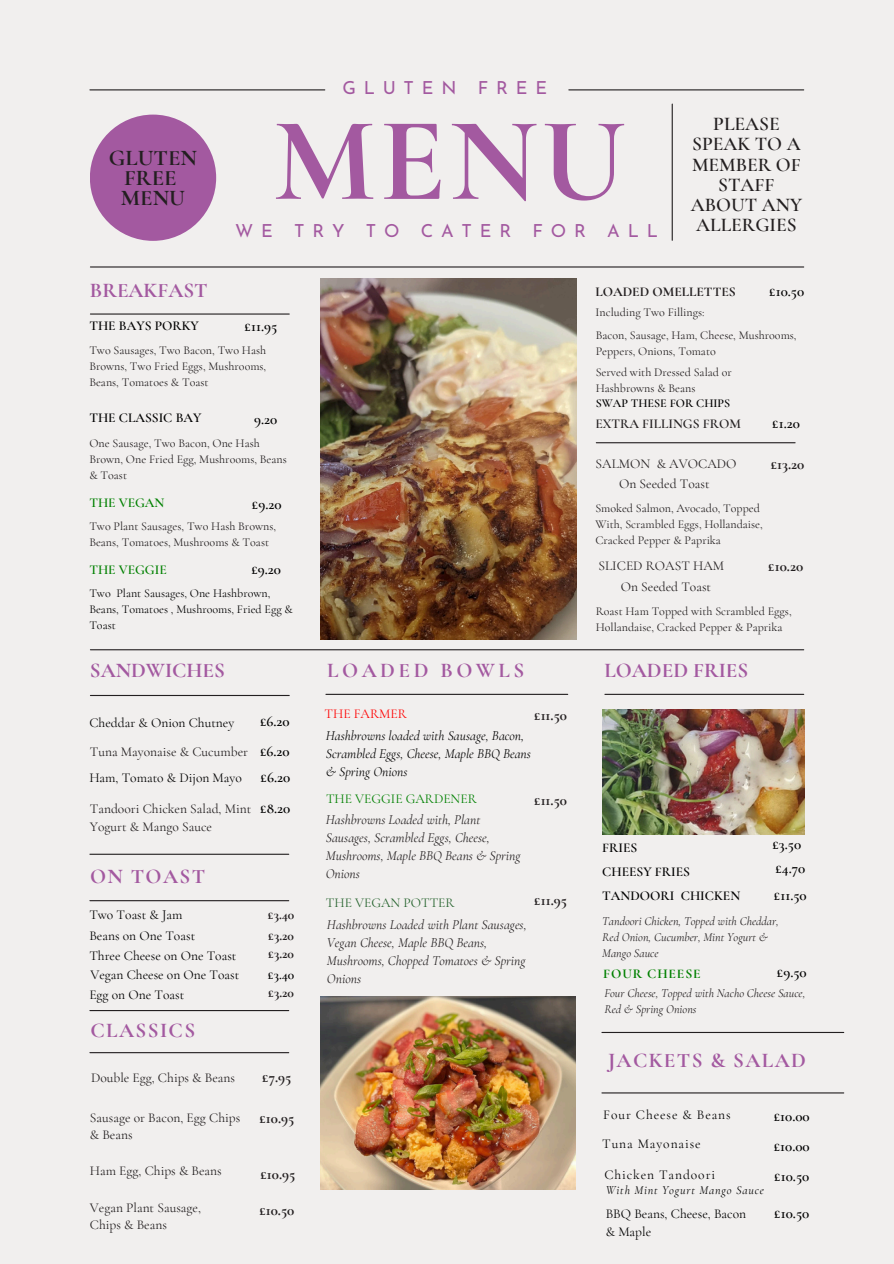
<style>
.page{position:relative;width:894px;height:1264px;background:#fff}
.page>*{position:absolute;margin:0;border:0;box-sizing:border-box;transform-origin:0 0}
.t1{font:700 120px "Cormorant Garamond";color:#a359a0}
.t2{font:700 22.5px/20.2px "Cormorant Garamond";color:#231f20;text-align:center}
.t3{font:700 21px "Cormorant Garamond";color:#a359a0}
.t4{font:700 21px "Cormorant Garamond";letter-spacing:.065em;color:#a359a0}
.t5{font:700 21px "Cormorant Garamond";letter-spacing:.165em;color:#a359a0}
.t6{font:600 19.5px/20.2px "Cormorant Garamond";color:#231f20;text-align:center}
.t7{font:18px "Josefin Sans";letter-spacing:.43em;color:#a359a0}
.t8{font:600 15px "Cormorant Garamond";color:#000}
.t9{font:700 15px "Cormorant Garamond";color:#231f20}
.t10{font:13.5px/16.8px "Cormorant Garamond";color:#231f20}
.t11{font:italic 13.5px/18px "Cormorant Garamond";color:#231f20}
.t12{font:13.5px/18px "Cormorant Garamond";color:#000}
.t13{font:italic 13.5px/18px "Cormorant Garamond";color:#000}
.t14{font:600 13.5px "Cormorant Garamond";color:#000}
.t15{font:13.5px "Cormorant Garamond";letter-spacing:.065em;color:#000}
.t16{font:700 13.5px "Cormorant Garamond";color:#231f20}
.t17{font:600 13.5px "Cormorant Garamond";color:#008000}
.t18{font:600 13.5px "Cormorant Garamond";color:#231f20}
.t19{font:13.5px "Cormorant Garamond";color:#008000}
.t20{font:13.5px "Cormorant Garamond";color:#25632d}
.t21{font:700 13.5px "Cormorant Garamond";letter-spacing:.065em;color:#008000}
.t22{font:13.5px "Cormorant Garamond";color:#f00}
.t23{font:12px/16px "Cormorant Garamond";color:#231f20}
.t24{font:italic 12px/16px "Cormorant Garamond";color:#231f20}
.t25{font:12px/16px "Cormorant Garamond";color:#000}
.t26{font:italic 12px "Cormorant Garamond";letter-spacing:.065em;color:#000}
.t27{font:600 12px "Cormorant Garamond";color:#000}
</style>
<div class="page">
<div style="left:0;top:0;width:893px;height:1263px;background:#f1efee"></div>
<hr style="left:90px;top:89px;width:235px;height:1px;background:#231f20">
<hr style="left:568px;top:89px;width:235px;height:1px;background:#231f20">
<hr style="left:90px;top:266px;width:713px;height:1px;background:#231f20">
<hr style="left:90px;top:649px;width:713px;height:1px;background:#231f20">
<hr style="left:90px;top:313px;width:199px;height:1px;background:#231f20">
<hr style="left:90px;top:695px;width:199px;height:1px;background:#231f20">
<hr style="left:604px;top:693px;width:199px;height:2px;background:#231f20">
<hr style="left:326px;top:693px;width:241px;height:2px;background:#231f20">
<hr style="left:671px;top:104px;width:1px;height:136px;background:#231f20">
<div style="left:90px;top:115px;width:126px;height:126px;background:#a359a0;border-radius:50%"></div>
<hr style="left:596px;top:442px;width:198px;height:1px;background:#231f20">
<hr style="left:601px;top:1031px;width:242px;height:2px;background:#231f20">
<hr style="left:601px;top:1092px;width:242px;height:1px;background:#231f20">
<img style="left:320px;top:996px;width:255px;height:193px">
<img style="left:602px;top:709px;width:202px;height:125px">
<img style="left:320px;top:278px;width:256px;height:362px">
<hr style="left:90px;top:853px;width:199px;height:1px;background:#231f20">
<hr style="left:90px;top:900px;width:199px;height:1px;background:#231f20">
<hr style="left:90px;top:1052px;width:199px;height:1px;background:#231f20">
<hr style="left:90px;top:1010px;width:199px;height:1px;background:#231f20">
<h3 class="t2" style="left:109px;top:148px;width:89px">GLUTEN<br>FREE<br>MENU</h3>
<h1 class="t7" style="left:342px;top:80px;width:206px">GLUTEN FREE</h1>
<p class="t1" style="left:273px;top:88px;width:354px">MENU</p>
<p class="t7" style="left:235px;top:223px;width:424px">WE TRY TO CATER FOR ALL</p>
<p class="t6" style="left:690px;top:114px;width:113px">PLEASE<br>SPEAK TO A<br>MEMBER OF<br>STAFF<br>ABOUT ANY<br>ALLERGIES</p>
<h2 class="t3" style="left:90px;top:278px;width:119px">BREAKFAST</h2>
<p class="t14" style="left:89px;top:317px;width:111px">THE BAYS PORKY</p>
<p class="t8" style="left:244px;top:317px;width:34px">£11.95</p>
<p class="t23" style="left:89px;top:342px;width:178px;text-align:justify">Two Sausages, Two Bacon, Two Hash Browns, Two Fried Eggs, Mushrooms, Beans, Tomatoes &amp; Toast</p>
<h5 class="t14" style="left:89px;top:409px;width:114px">THE CLASSIC BAY</h5>
<p class="t8" style="left:254px;top:410px;width:25px">9.20</p>
<h5 class="t23" style="left:89px;top:435px;width:199px">One Sausage, Two Bacon, One Hash<br>Brown, One Fried Egg, Mushrooms, Beans &amp; Toast</h5>
<p class="t17" style="left:89px;top:494px;width:77px">THE VEGAN</p>
<p class="t23" style="left:89px;top:518px;width:188px">Two Plant Sausages, Two Hash Browns,<br>Beans, Tomatoes, Mushrooms &amp; Toast</p>
<h5 class="t17" style="left:89px;top:562px;width:79px">THE VEGGIE</h5>
<p class="t8" style="left:251px;top:559px;width:31px">£9.20</p>
<p class="t8" style="left:252px;top:495px;width:31px">£9.20</p>
<p class="t25" style="left:89px;top:584px;width:205px">Two Plant Sausages, One Hashbrown,<br>Beans, Tomatoes , Mushrooms, Fried Egg &amp;<br>Toast</p>
<h4 class="t3" style="left:90px;top:657px;width:137px">SANDWICHES</h4>
<p class="t5" style="left:327px;top:658px;width:198px">LOADED BOWLS</p>
<h5 class="t12" style="left:89px;top:713px;width:146px">Cheddar &amp; Onion Chutney</h5>
<h5 class="t10" style="left:90px;top:743px;width:160px">Tuna Mayonaise &amp; Cucumber</h5>
<p class="t8" style="left:260px;top:712px;width:31px">£6.20</p>
<p class="t8" style="left:260px;top:742px;width:31px">£6.20</p>
<p class="t12" style="left:89px;top:769px;width:154px">Ham, Tomato &amp; Dijon Mayo</p>
<p class="t8" style="left:260px;top:768px;width:31px">£6.20</p>
<p class="t10" style="left:90px;top:800px;width:163px;line-height:18px">Tandoori Chicken Salad, Mint<br>Yogurt &amp; Mango Sauce</p>
<p class="t8" style="left:260px;top:799px;width:32px">£8.20</p>
<h2 class="t4" style="left:90px;top:863px;width:117px">ON TOAST</h2>
<p class="t12" style="left:89px;top:905px;width:95px">Two Toast &amp; Jam</p>
<p class="t12" style="left:89px;top:926px;width:107px">Beans on One Toast</p>
<p class="t12" style="left:89px;top:946px;width:149px">Three Cheese on One Toast</p>
<h5 class="t16" style="left:268px;top:906px;width:28px">£3.40</h5>
<p class="t16" style="left:268px;top:927px;width:27px">£3.20</p>
<p class="t16" style="left:268px;top:945px;width:27px">£3.20</p>
<p class="t12" style="left:90px;top:965px;width:150px">Vegan Cheese on One Toast</p>
<p class="t14" style="left:268px;top:966px;width:28px">£3.40</p>
<h5 class="t12" style="left:89px;top:985px;width:96px">Egg on One Toast</h5>
<p class="t4" style="left:90px;top:1017px;width:106px">CLASSICS</p>
<h5 class="t16" style="left:268px;top:984px;width:27px">£3.20</h5>
<p class="t10" style="left:91px;top:1069px;width:146px">Double Egg, Chips &amp; Beans</p>
<p class="t9" style="left:262px;top:1068px;width:31px">£7.95</p>
<p class="t10" style="left:90px;top:1109px;width:152px">Sausage or Bacon, Egg Chips &amp; Beans</p>
<p class="t10" style="left:90px;top:1162px;width:133px">Ham Egg, Chips &amp; Beans</p>
<h5 class="t10" style="left:90px;top:1199px;width:113px">Vegan Plant Sausage,<br>Chips &amp; Beans</h5>
<p class="t9" style="left:259px;top:1108px;width:36px">£10.95</p>
<p class="t9" style="left:260px;top:1164px;width:36px">£10.95</p>
<p class="t9" style="left:259px;top:1200px;width:36px">£10.50</p>
<h5 class="t22" style="left:324px;top:706px;width:84px">THE FARMER</h5>
<p class="t9" style="left:534px;top:706px;width:34px">£11.50</p>
<p class="t13" style="left:326px;top:726px;width:206px">Hashbrowns loaded with Sausage, Bacon,<br>Scrambled Eggs, Cheese, Maple BBQ Beans &amp; Spring Onions</p>
<p class="t19" style="left:326px;top:790px;width:152px">THE VEGGIE GARDENER</p>
<p class="t11" style="left:326px;top:810px;width:196px">Hashbrowns Loaded with, Plant<br>Sausages, Scrambled Eggs, Cheese,<br>Mushrooms, Maple BBQ Beans &amp; Spring<br>Onions</p>
<p class="t20" style="left:326px;top:894px;width:130px">THE VEGAN POTTER</p>
<p class="t11" style="left:327px;top:916px;width:201px">Hashbrowns Loaded with Plant Sausages,<br>Vegan Cheese, Maple BBQ Beans,<br>Mushrooms, Chopped Tomatoes &amp; Spring<br>Onions</p>
<h5 class="t9" style="left:534px;top:790px;width:34px">£11.50</h5>
<p class="t9" style="left:534px;top:890px;width:34px">£11.95</p>
<p class="t16" style="left:595px;top:283px;width:142px">LOADED OMELLETTES</p>
<p class="t23" style="left:595px;top:304px;width:110px">Including Two Fillings:</p>
<p class="t23" style="left:595px;top:327px;width:202px">Bacon, Sausage, Ham, Cheese, Mushrooms,<br>Peppers, Onions, Tomato</p>
<p class="t23" style="left:595px;top:364px;width:138px">Served with Dressed Salad or<br>Hashbrowns &amp; Beans</p>
<p class="t8" style="left:769px;top:282px;width:36px">£10.50</p>
<h2 class="t27" style="left:595px;top:396px;width:136px">SWAP THESE FOR CHIPS</h2>
<p class="t18" style="left:595px;top:415px;width:147px">EXTRA FILLINGS FROM</p>
<h6 class="t8" style="left:772px;top:414px;width:29px">£1.20</h6>
<p class="t10" style="left:595px;top:455px;width:142px">SALMON &amp; AVOCADO</p>
<h2 class="t9" style="left:770px;top:455px;width:35px">£13.20</h2>
<p class="t10" style="left:619px;top:475px;width:92px">On Seeded Toast</p>
<p class="t23" style="left:595px;top:500px;width:169px">Smoked Salmon, Avocado, Topped<br>With, Scrambled Eggs, Hollandaise,<br>Cracked Pepper &amp; Paprika</p>
<p class="t10" style="left:598px;top:557px;width:127px">SLICED ROAST HAM</p>
<p class="t10" style="left:620px;top:578px;width:92px">On Seeded Toast</p>
<h2 class="t9" style="left:768px;top:557px;width:36px">£10.20</h2>
<h2 class="t23" style="left:595px;top:603px;width:197px">Roast Ham Topped with Scrambled Eggs,<br>Hollandaise, Cracked Pepper &amp; Paprika</h2>
<p class="t3" style="left:604px;top:657px;width:145px">LOADED FRIES</p>
<p class="t14" style="left:602px;top:839px;width:37px">FRIES</p>
<h5 class="t8" style="left:772px;top:835px;width:30px">£3.50</h5>
<h5 class="t8" style="left:775px;top:859px;width:31px">£4.70</h5>
<p class="t24" style="left:602px;top:913px;width:178px">Tandoori Chicken, Topped with Cheddar,<br>Red Onion, Cucumber, Mint Yogurt &amp;<br>Mango Sauce</p>
<p class="t14" style="left:602px;top:863px;width:89px">CHEESY FRIES</p>
<h2 class="t14" style="left:602px;top:887px;width:139px">TANDOORI CHICKEN</h2>
<p class="t8" style="left:773px;top:885px;width:34px">£11.50</p>
<p class="t21" style="left:603px;top:965px;width:99px">FOUR CHEESE</p>
<p class="t8" style="left:776px;top:963px;width:31px">£9.50</p>
<h4 class="t24" style="left:604px;top:985px;width:202px">Four Cheese, Topped with Nacho Cheese Sauce,<br>Red &amp; Spring Onions</h4>
<p class="t4" style="left:608px;top:1047px;width:199px">JACKETS &amp; SALAD</p>
<p class="t15" style="left:603px;top:1105px;width:129px">Four Cheese &amp; Beans</p>
<p class="t15" style="left:602px;top:1135px;width:100px">Tuna Mayonaise</p>
<p class="t15" style="left:604px;top:1166px;width:112px">Chicken Tandoori</p>
<p class="t26" style="left:605px;top:1182px;width:159px">With Mint Yogurt Mango Sauce</p>
<h5 class="t8" style="left:773px;top:1107px;width:37px">£10.00</h5>
<p class="t8" style="left:773px;top:1137px;width:37px">£10.00</p>
<p class="t8" style="left:774px;top:1167px;width:36px">£10.50</p>
<p class="t12" style="left:605px;top:1204px;width:142px">BBQ Beans, Cheese, Bacon &amp; Maple</p>
<h2 class="t8" style="left:774px;top:1203px;width:36px">£10.50</h2>
</div>
